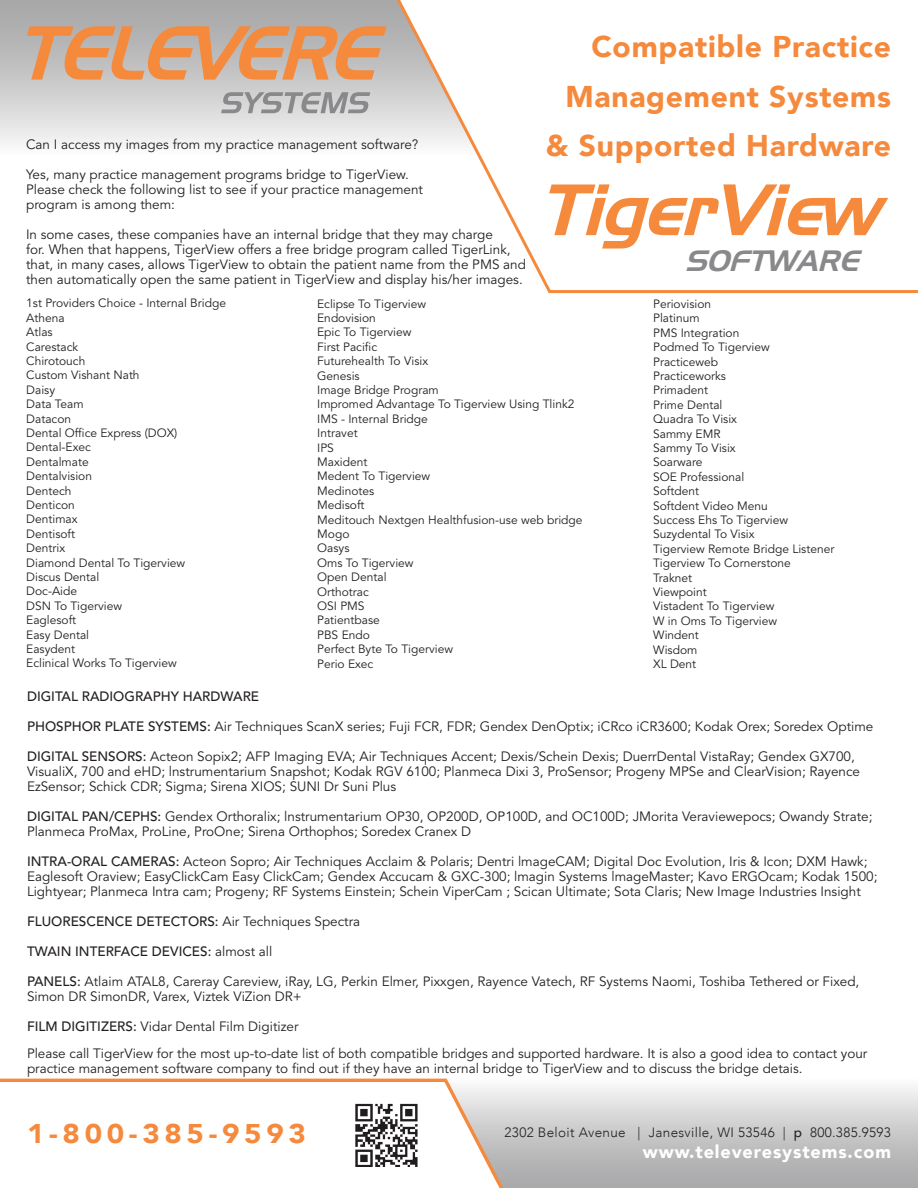
<style>
.page{position:relative;width:918px;height:1188px;background:#fff}
.page>*{position:absolute;margin:0;border:0;box-sizing:border-box;transform-origin:0 0}
.t1{font:italic 70.65px "Handel Gothic";letter-spacing:-.005em;color:#f5893c}
.t2{font:900 30px/49.5px "Avenir";letter-spacing:.025em;color:#f5893c;text-align:right}
.t3{font:italic 28.65px "Handel Gothic";color:#89898b}
.t4{font:900 27px "Avenir";letter-spacing:.16em;color:#f5893c;scale:1.09 1}
.t5{font:900 18px "Avenir";letter-spacing:.05em;color:#fff}
.t6{font:13.5px/15px "Avenir LT Std";color:#231f20}
.t7{font:500 13.5px "Avenir LT Std";color:#231f20}
.t8{font:300 13.5px "Avenir";letter-spacing:.025em;color:#231f20}
.t9{font:12px/14.4px "Avenir LT Std";color:#231f20}
.s1{font-weight:500}
.s2{font-weight:400}
</style>
<div class="page">
<svg style="left:514px;top:1087px;width:404px;height:101px;background:#c8c8c9"></svg>
<svg style="left:0;top:1078px;width:514px;height:110px"></svg>
<img style="left:355px;top:1103px;width:64px;height:64px">
<svg style="left:0;top:0;width:387px;height:144px;background:#cdcdcd"></svg>
<svg style="left:27px;top:26px;width:360px;height:54px;background:#d7a27d"></svg>
<svg style="left:221px;top:92px;width:149px;height:21px;background:#b0b0b2"></svg>
<svg style="left:387px;top:0;width:531px;height:294px"></svg>
<p class="t6" style="left:26px;top:137px;width:394px">Can I access my images from my practice management software?</p>
<p class="t6" style="left:26px;top:167px;width:398px">Yes, many practice management programs bridge to TigerView.<br>Please check the following list to see if your practice management program is among them:</p>
<p class="t6" style="left:26px;top:227px;width:501px">In some cases, these companies have an internal bridge that they may charge<br>for. When that happens, TigerView offers a free bridge program called TigerLink, that, in many cases, allows TigerView to obtain the patient name from the PMS and then automatically open the same patient in TigerView and display his/her images.</p>
<h2 class="t2" style="left:546px;top:21px;width:347px">Compatible Practice<br>Management Systems &amp; Supported Hardware</h2>
<h1 class="t1" style="left:538px;top:178px;width:341px">TigerView</h1>
<h3 class="t3" style="left:685px;top:248px;width:175px">SOFTWARE</h3>
<p class="t9" style="left:26px;top:296px;width:201px">1st Providers Choice - Internal Bridge<br>Athena<br>Atlas<br>Carestack<br>Chirotouch<br>Custom Vishant Nath<br>Daisy<br>Data Team<br>Datacon<br>Dental Office Express (DOX)<br>Dental-Exec<br>Dentalmate<br>Dentalvision<br>Dentech<br>Denticon<br>Dentimax<br>Dentisoft<br>Dentrix<br>Diamond Dental To Tigerview<br>Discus Dental<br>Doc-Aide<br>DSN To Tigerview<br>Eaglesoft<br>Easy Dental<br>Easydent<br>Eclinical Works To Tigerview</p>
<p class="t9" style="left:317px;top:297px;width:267px">Eclipse To Tigerview<br>Endovision<br>Epic To Tigerview<br>First Pacific<br>Futurehealth To Visix<br>Genesis<br>Image Bridge Program<br>Impromed Advantage To Tigerview Using Tlink2<br>IMS - Internal Bridge<br>Intravet<br>IPS<br>Maxident<br>Medent To Tigerview<br>Medinotes<br>Medisoft<br>Meditouch Nextgen Healthfusion-use web bridge<br>Mogo<br>Oasys<br>Oms To Tigerview<br>Open Dental<br>Orthotrac<br>OSI PMS<br>Patientbase<br>PBS Endo<br>Perfect Byte To Tigerview<br>Perio Exec</p>
<p class="t9" style="left:653px;top:297px;width:183px">Periovision<br>Platinum<br>PMS Integration<br>Podmed To Tigerview<br>Practiceweb<br>Practiceworks<br>Primadent<br>Prime Dental<br>Quadra To Visix<br>Sammy EMR<br>Sammy To Visix<br>Soarware<br>SOE Professional<br>Softdent<br>Softdent Video Menu<br>Success Ehs To Tigerview<br>Suzydental To Visix<br>Tigerview Remote Bridge Listener<br>Tigerview To Cornerstone<br>Traknet<br>Viewpoint<br>Vistadent To Tigerview<br>W in Oms To Tigerview<br>Windent<br>Wisdom<br>XL Dent</p>
<p class="t7" style="left:27px;top:689px;width:234px">DIGITAL RADIOGRAPHY HARDWARE</p>
<p class="t6" style="left:27px;top:719px;width:848px"><span class="s1">PHOSPHOR PLATE SYSTEMS:</span> Air Techniques ScanX series; Fuji FCR, FDR; Gendex DenOptix; iCRco iCR3600; Kodak Orex; Soredex Optime</p>
<p class="t6" style="left:27px;top:749px;width:835px"><span class="s1">DIGITAL SENSORS:</span> Acteon Sopix2; AFP Imaging EVA; Air Techniques Accent; Dexis/Schein Dexis; DuerrDental VistaRay; Gendex GX700,<br>VisualiX, 700 and eHD; lnstrumentarium Snapshot; Kodak RGV 6100; Planmeca Dixi 3, ProSensor; Progeny MPSe and ClearVision; Rayence<br>EzSensor; Schick CDR; Sigma; Sirena XIOS; SUNI Dr Suni Plus</p>
<p class="t6" style="left:27px;top:809px;width:847px"><span class="s1">DIGITAL PAN/CEPHS:</span> Gendex Orthoralix; lnstrumentarium OP30, OP200D, OP100D, and OC100D; JMorita Veraviewepocs; Owandy Strate;<br>Planmeca ProMax, ProLine, ProOne; Sirena Orthophos; Soredex Cranex D</p>
<p class="t6" style="left:27px;top:854px;width:852px"><span class="s1">INTRA-ORAL CAMERAS:</span> Acteon Sopro; Air Techniques Acclaim &amp; Polaris; Dentri lmageCAM; Digital Doc Evolution, Iris &amp; Icon; DXM Hawk;<br>Eaglesoft Oraview; EasyClickCam Easy ClickCam; Gendex Accucam &amp; GXC-300; lmagin Systems lmageMaster; Kavo ERGOcam; Kodak 1500;<br>Lightyear; Planmeca Intra cam; Progeny; RF Systems Einstein; Schein ViperCam ; Scican Ultimate; Sota Claris; New Image Industries Insight</p>
<p class="t7" style="left:27px;top:914px;width:335px">FLUORESCENCE DETECTORS: <span class="s2">Air Techniques Spectra</span></p>
<p class="t7" style="left:27px;top:944px;width:247px">TWAIN INTERFACE DEVICES: <span class="s2">almost all</span></p>
<p class="t6" style="left:27px;top:974px;width:834px"><span class="s1">PANELS:</span> Atlaim ATAL8, Careray Careview, iRay, LG, Perkin Elmer, Pixxgen, Rayence Vatech, RF Systems Naomi, Toshiba Tethered or Fixed,<br>Simon DR SimonDR, Varex, Viztek ViZion DR+</p>
<p class="t6" style="left:27px;top:1013px;width:842px;line-height:26.5px"><span class="s1">FILM DIGITIZERS:</span> Vidar Dental Film Digitizer<br>Please call TigerView for the most up-to-date list of both compatible bridges and supported hardware. It is also a good idea to contact your</p>
<p class="t6" style="left:27px;top:1061px;width:777px">practice management software company to find out if they have an internal bridge to TigerView and to discuss the bridge detais.</p>
<h3 class="t4" style="left:27px;top:1110px;width:257px">1-800-385-9593</h3>
<p class="t8" style="left:505px;top:1125px;width:388px">2302 Beloit Avenue | Janesville, WI 53546 | <span class="s1">p</span> 800.385.9593</p>
<h3 class="t5" style="left:643px;top:1136px;width:250px">www.televeresystems.com</h3>
</div>
